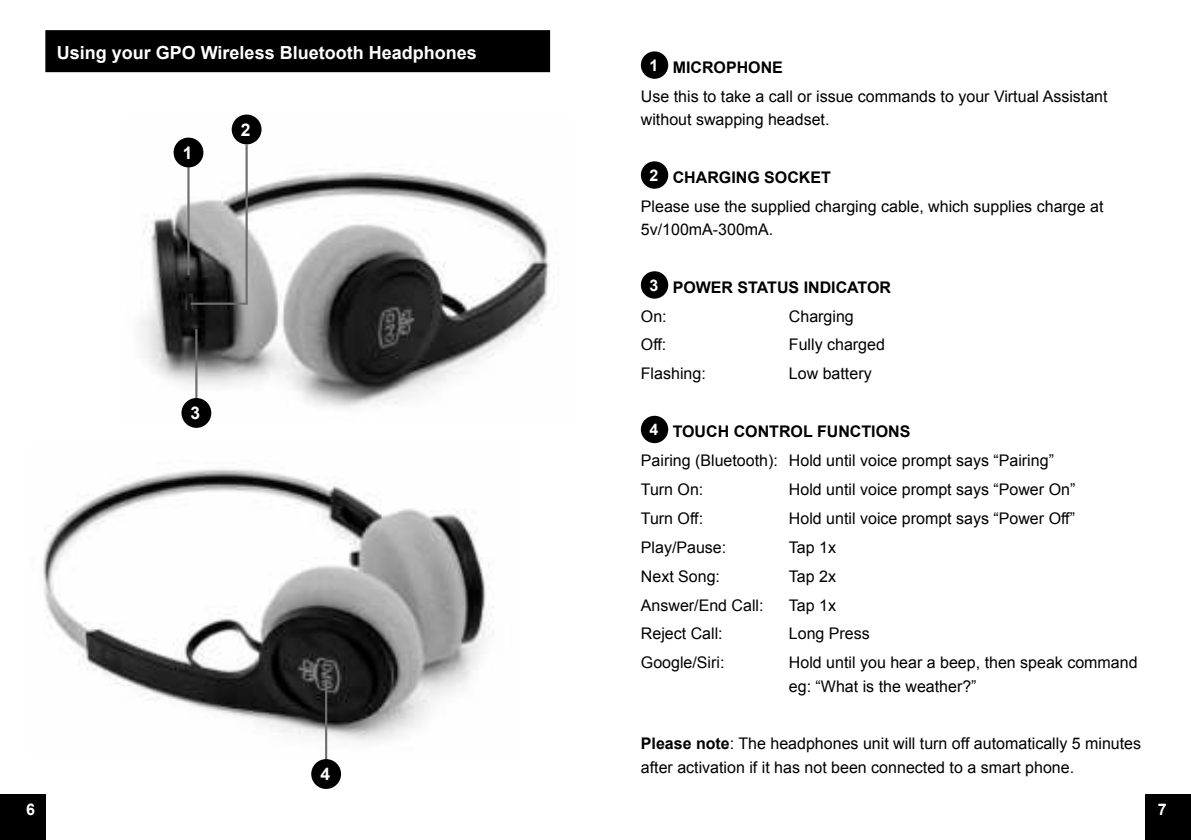
<style>
.page{position:relative;width:1191px;height:840px;background:#fff}
.page>*{position:absolute;margin:0;border:0;box-sizing:border-box;transform-origin:0 0}
.t1{font:700 18px "Arial";color:#fff}
.t2{font:700 17.4px "Arial";color:#fff}
.t3{font:16px/28.8px "Arial";color:#000}
.t4{font:700 16px/28.8px "Arial";color:#000}
.t5{font:700 16px "Arial";color:#fff}
.s1{font-weight:700;color:#fff}
.s2{font-weight:700}
.s3{color:#fff}
.s4{font-weight:400}
</style>
<div class="page">
<div style="left:1145px;top:794px;width:46px;height:45px;background:#000"></div>
<div style="left:0;top:794px;width:45px;height:45px;background:#000"></div>
<div style="left:45px;top:30px;width:505px;height:42px;background:#000"></div>
<div style="left:641px;top:51px;width:27px;height:28px;background:#000;border-radius:50%"></div>
<div style="left:641px;top:161px;width:27px;height:28px;background:#000;border-radius:50%"></div>
<div style="left:641px;top:271px;width:27px;height:27px;background:#000;border-radius:50%"></div>
<div style="left:641px;top:415px;width:27px;height:28px;background:#000;border-radius:50%"></div>
<img style="left:43px;top:469px;width:451px;height:284px">
<img style="left:140px;top:120px;width:410px;height:300px">
<hr style="left:325px;top:679px;width:2px;height:87px;background:#706f6f">
<div style="left:232px;top:114px;width:29px;height:30px;background:#000;border-radius:50%"></div>
<svg style="left:189px;top:142px;width:60px;height:164px"></svg>
<hr style="left:187px;top:149px;width:3px;height:126px;background:#706f6f">
<hr style="left:195px;top:329px;width:2px;height:76px;background:#706f6f">
<div style="left:174px;top:137px;width:29px;height:30px;background:#000;border-radius:50%"></div>
<div style="left:181px;top:398px;width:30px;height:29px;background:#000;border-radius:50%"></div>
<div style="left:311px;top:758px;width:30px;height:30px;background:#000;border-radius:50%"></div>
<p class="t1" style="left:57px;top:45px;width:421px">Using your GPO Wireless Bluetooth Headphones</p>
<p class="t2" style="left:183px;top:146px;width:11px">1</p>
<p class="t2" style="left:241px;top:123px;width:11px">2</p>
<p class="t2" style="left:191px;top:406px;width:11px">3</p>
<p class="t2" style="left:320px;top:767px;width:11px">4</p>
<p class="t3" style="left:641px;top:54px;width:468px;text-indent:9px"><span class="s1">1</span> <span class="s2">MICROPHONE<br></span>Use this to take a call or issue commands to your Virtual Assistant</p>
<p class="t3" style="left:641px;top:106px;width:190px">without swapping headset.</p>
<p class="t3" style="left:641px;top:164px;width:464px;text-indent:9px"><span class="s1">2</span> <span class="s2">CHARGING SOCKET<br></span>Please use the supplied charging cable, which supplies charge at</p>
<p class="t3" style="left:641px;top:216px;width:134px">5v/100mA-300mA.</p>
<p class="t4" style="left:641px;top:274px;width:252px;text-indent:9px"><span class="s3">3</span> POWER STATUS INDICATOR<br><span class="s4">On:</span></p>
<p class="t3" style="left:789px;top:303px;width:66px">Charging</p>
<p class="t3" style="left:641px;top:331px;width:27px">Off:</p>
<p class="t3" style="left:789px;top:331px;width:98px">Fully charged</p>
<p class="t3" style="left:641px;top:360px;width:66px">Flashing:</p>
<p class="t3" style="left:789px;top:360px;width:84px">Low battery</p>
<p class="t3" style="left:641px;top:418px;width:414px;text-indent:9px"><span class="s1">4</span> <span class="s2">TOUCH CONTROL FUNCTIONS<br></span>Pairing (Bluetooth): Hold until voice prompt says “Pairing”<br>Turn On:</p>
<p class="t3" style="left:789px;top:476px;width:288px">Hold until voice prompt says “Power On”</p>
<p class="t3" style="left:641px;top:505px;width:64px">Turn Off:</p>
<p class="t3" style="left:789px;top:505px;width:288px">Hold until voice prompt says “Power Off”</p>
<p class="t3" style="left:641px;top:534px;width:87px">Play/Pause:</p>
<p class="t3" style="left:789px;top:534px;width:49px">Tap 1x</p>
<p class="t3" style="left:641px;top:562px;width:81px">Next Song:</p>
<p class="t3" style="left:789px;top:562px;width:49px">Tap 2x</p>
<p class="t3" style="left:641px;top:591px;width:124px">Answer/End Call:</p>
<p class="t3" style="left:789px;top:591px;width:49px">Tap 1x</p>
<p class="t3" style="left:641px;top:620px;width:83px">Reject Call:</p>
<p class="t3" style="left:789px;top:620px;width:82px">Long Press</p>
<p class="t3" style="left:641px;top:649px;width:85px">Google/Siri:</p>
<p class="t3" style="left:789px;top:652px;width:350px;line-height:23.2px">Hold until you hear a beep, then speak command eg: “What is the weather?”</p>
<p class="t3" style="left:641px;top:733px;width:502px;line-height:23.2px"><span class="s2">Please note</span>: The headphones unit will turn off automatically 5 minutes after activation if it has not been connected to a smart phone.</p>
<p class="t5" style="left:26px;top:803px;width:10px">6</p>
<p class="t5" style="left:1157px;top:803px;width:10px">7</p>
</div>
